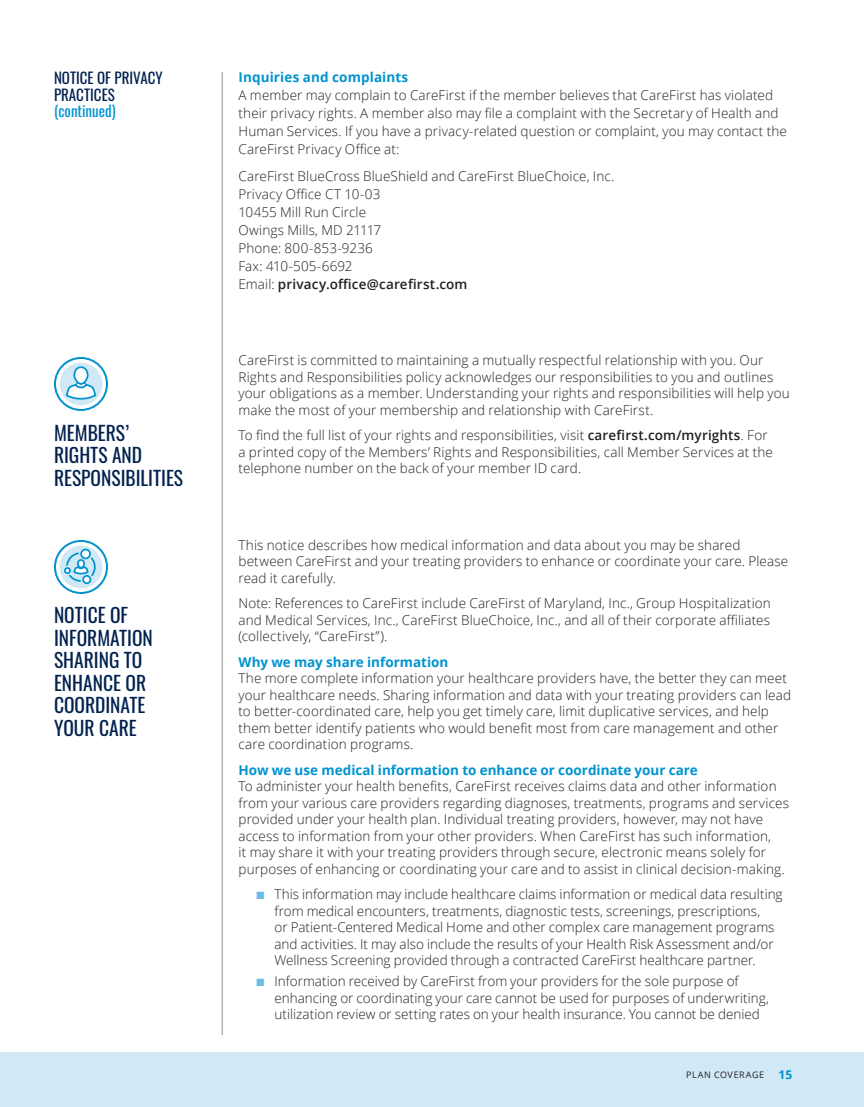
<style>
.page{position:relative;width:864px;height:1107px;background:#fff}
.page>*{position:absolute;margin:0;border:0;box-sizing:border-box;transform-origin:0 0}
.N-Side_title{font:19.5px/22.5px "Oswald";color:#00214f}
.t1{font:15px/16.5px "Oswald";color:#00214f}
.t2{font:15px "Oswald";color:#0093d0}
.VIT-BodyLight{font:300 13.5px/16.5px "Open Sans";letter-spacing:.01em;color:#231f20}
.VIT-F-H3{font:700 13.5px "Open Sans";color:#0093d0}
.VIT-R-Page_Number{font:700 12px "Open Sans";color:#0093d0}
.VIT-R-Footer{font:9px "Open Sans";letter-spacing:.065em;color:#231f20}
.s1{font-weight:600}
.s2{color:#6bbde5}
</style>
<div class="page">
<div style="left:0;top:1052px;width:864px;height:55px;background:#d1e8f6"></div>
<svg style="left:55px;top:358px;width:52px;height:52px"></svg>
<div style="left:54px;top:357px;width:54px;height:54px;border:2px solid #0093d0;border-radius:50%"></div>
<div style="left:60px;top:363px;width:42px;height:42px;background:#d1e8f6;border-radius:50%"></div>
<svg style="left:65px;top:365px;width:32px;height:35px"></svg>
<svg style="left:55px;top:541px;width:52px;height:52px"></svg>
<div style="left:54px;top:540px;width:54px;height:54px;border:2px solid #0093d0;border-radius:50%"></div>
<div style="left:60px;top:546px;width:42px;height:42px;background:#d1e8f6;border-radius:50%"></div>
<svg style="left:63px;top:548px;width:34px;height:37px"></svg>
<hr style="left:222px;top:72px;width:1px;height:963px;background:#939598">
<p class="t1" style="left:54px;top:68px;width:110px">NOTICE OF PRIVACY<br>PRACTICES</p>
<p class="t2" style="left:54px;top:98px;width:63px">(continued)</p>
<p class="N-Side_title" style="left:54px;top:420px;width:131px">MEMBERS’<br>RIGHTS AND<br>RESPONSIBILITIES</p>
<p class="N-Side_title" style="left:54px;top:602px;width:100px">NOTICE OF<br>INFORMATION<br>SHARING TO<br>ENHANCE OR<br>COORDINATE<br>YOUR CARE</p>
<p class="VIT-F-H3" style="left:238px;top:67px;width:171px">Inquiries and complaints</p>
<p class="VIT-BodyLight" style="left:238px;top:85px;width:550px;line-height:18px">A member may complain to CareFirst if the member believes that CareFirst has violated their privacy rights. A member also may file a complaint with the Secretary of Health and Human Services. If you have a privacy-related question or complaint, you may contact the CareFirst Privacy Office at:</p>
<p class="VIT-BodyLight" style="left:238px;top:166px;width:377px;line-height:18px">CareFirst BlueCross BlueShield and CareFirst BlueChoice, Inc.<br>Privacy Office CT 10-03<br>10455 Mill Run Circle<br>Owings Mills, MD 21117<br>Phone: 800-853-9236<br>Fax: 410-505-6692<br>Email: <span class="s1">privacy.office@carefirst.com</span></p>
<p class="VIT-BodyLight" style="left:238px;top:352px;width:553px">CareFirst is committed to maintaining a mutually respectful relationship with you. Our Rights and Responsibilities policy acknowledges our responsibilities to you and outlines your obligations as a member. Understanding your rights and responsibilities will help you make the most of your membership and relationship with CareFirst.</p>
<p class="VIT-BodyLight" style="left:238px;top:427px;width:536px">To find the full list of your rights and responsibilities, visit <span class="s1">carefirst.com/myrights</span>. For a printed copy of the Members’ Rights and Responsibilities, call Member Services at the telephone number on the back of your member ID card.</p>
<p class="VIT-BodyLight" style="left:238px;top:536px;width:551px">This notice describes how medical information and data about you may be shared between CareFirst and your treating providers to enhance or coordinate your care. Please read it carefully.</p>
<p class="VIT-BodyLight" style="left:238px;top:595px;width:534px;text-align:justify">Note: References to CareFirst include CareFirst of Maryland, Inc., Group Hospitalization and Medical Services, Inc., CareFirst BlueChoice, Inc., and all of their corporate affiliates (collectively, “CareFirst”).</p>
<p class="VIT-F-H3" style="left:238px;top:652px;width:211px">Why we may share information</p>
<p class="VIT-BodyLight" style="left:238px;top:670px;width:554px">The more complete information your healthcare providers have, the better they can meet your healthcare needs. Sharing information and data with your treating providers can lead to better-coordinated care, help you get timely care, limit duplicative services, and help them better identify patients who would benefit most from care management and other care coordination programs.</p>
<p class="VIT-F-H3" style="left:238px;top:760px;width:461px">How we use medical information to enhance or coordinate your care</p>
<p class="VIT-BodyLight" style="left:238px;top:778px;width:552px">To administer your health benefits, CareFirst receives claims data and other information from your various care providers regarding diagnoses, treatments, programs and services provided under your health plan. Individual treating providers, however, may not have access to information from your other providers. When CareFirst has such information,<br>it may share it with your treating providers through secure, electronic means solely for purposes of enhancing or coordinating your care and to assist in clinical decision-making.</p>
<p class="VIT-BodyLight" style="left:274px;top:886px;width:510px;text-indent:-18px"><span class="s2">■</span> This information may include healthcare claims information or medical data resulting from medical encounters, treatments, diagnostic tests, screenings, prescriptions,<br>or Patient-Centered Medical Home and other complex care management programs and activities. It may also include the results of your Health Risk Assessment and/or Wellness Screening provided through a contracted CareFirst healthcare partner.</p>
<p class="VIT-BodyLight" style="left:274px;top:973px;width:496px;text-indent:-18px"><span class="s2">■</span> Information received by CareFirst from your providers for the sole purpose of enhancing or coordinating your care cannot be used for purposes of underwriting, utilization review or setting rates on your health insurance. You cannot be denied</p>
<p class="VIT-R-Footer" style="left:686px;top:1068px;width:80px">PLAN COVERAGE</p>
<p class="VIT-R-Page_Number" style="left:779px;top:1066px;width:15px">15</p>
</div>
